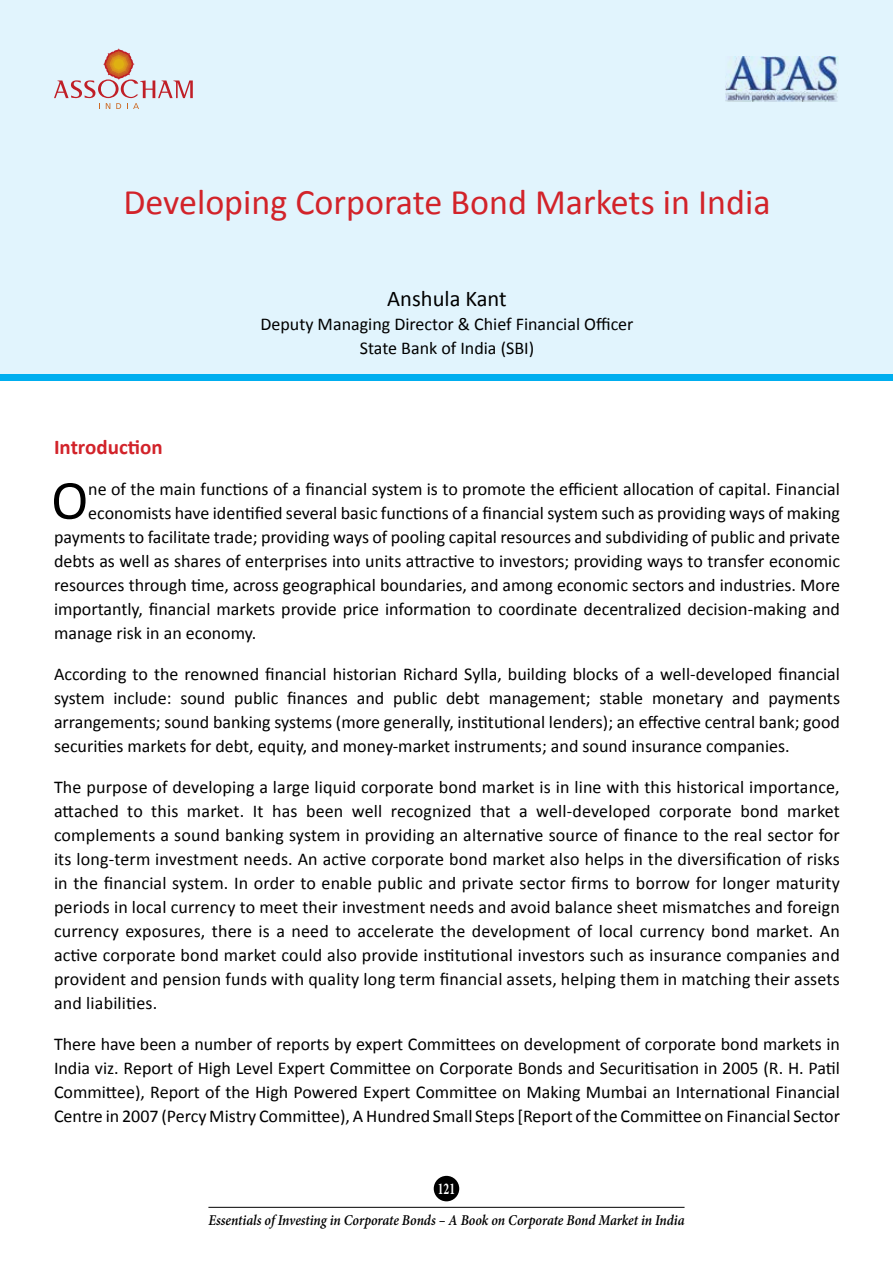
<style>
.page{position:relative;width:893px;height:1263px;background:#fff}
.page>*{position:absolute;margin:0;border:0;box-sizing:border-box;transform-origin:0 0}
.t1{font:55.8px "Calibri";color:#000}
.t2{font:36px "Calibri";color:#d2232a}
.t3{font:22.5px "Calibri";color:#000}
.t4{font:700 21px "Calibri";color:#d2232a}
.t5{font:18px/24px "Calibri";color:#000;text-align:justify}
.t6{font:700 16.5px "Minion Pro";color:#fff;scale:.7 1}
.t7{font:italic 600 15px "Minion Pro";letter-spacing:-.005em;color:#000;scale:.9 1}
</style>
<div class="page">
<div style="left:434px;top:1176px;width:25px;height:25px;background:#000;border-radius:50%"></div>
<hr style="left:208px;top:1207px;width:476px;height:1px;background:#000">
<div style="left:0;top:0;width:893px;height:374px;background:#e1f4fd"></div>
<div style="left:0;top:374px;width:893px;height:7px;background:#00aeef"></div>
<h2 class="t2" style="left:123px;top:179px;width:649px">Developing Corporate Bond Markets in India</h2>
<p class="t3" style="left:387px;top:284px;width:121px">Anshula Kant</p>
<p class="t5" style="left:260px;top:312px;width:375px;text-align:center">Deputy Managing Director &amp; Chief Financial Officer<br>State Bank of India (SBI)</p>
<p class="t4" style="left:54px;top:433px;width:110px">Introduction</p>
<h1 class="t1" style="left:51px;top:465px;width:38px">O</h1>
<p class="t5" style="left:88px;top:477px;width:753px">ne of the main functions of a financial system is to promote the efficient allocation of capital. Financial</p>
<p class="t5" style="left:88px;top:501px;width:753px">economists have identified several basic functions of a financial system such as providing ways of making</p>
<p class="t5" style="left:54px;top:525px;width:787px">payments to facilitate trade; providing ways of pooling capital resources and subdividing of public and private</p>
<p class="t5" style="left:54px;top:549px;width:787px">debts as well as shares of enterprises into units attractive to investors; providing ways to transfer economic</p>
<p class="t5" style="left:54px;top:573px;width:787px">resources through time, across geographical boundaries, and among economic sectors and industries. More</p>
<p class="t5" style="left:54px;top:597px;width:787px">importantly, financial markets provide price information to coordinate decentralized decision-making and</p>
<p class="t5" style="left:54px;top:621px;width:204px">manage risk in an economy.</p>
<p class="t5" style="left:54px;top:662px;width:787px">According to the renowned financial historian Richard Sylla, building blocks of a well-developed financial system include: sound public finances and public debt management; stable monetary and payments arrangements; sound banking systems (more generally, institutional lenders); an effective central bank; good securities markets for debt, equity, and money-market instruments; and sound insurance companies.</p>
<p class="t5" style="left:54px;top:775px;width:787px">The purpose of developing a large liquid corporate bond market is in line with this historical importance, attached to this market. It has been well recognized that a well-developed corporate bond market complements a sound banking system in providing an alternative source of finance to the real sector for its long-term investment needs. An active corporate bond market also helps in the diversification of risks in the financial system. In order to enable public and private sector firms to borrow for longer maturity periods in local currency to meet their investment needs and avoid balance sheet mismatches and foreign currency exposures, there is a need to accelerate the development of local currency bond market. An active corporate bond market could also provide institutional investors such as insurance companies and provident and pension funds with quality long term financial assets, helping them in matching their assets and liabilities.</p>
<p class="t5" style="left:54px;top:1032px;width:787px">There have been a number of reports by expert Committees on development of corporate bond markets in India viz. Report of High Level Expert Committee on Corporate Bonds and Securitisation in 2005 (R. H. Patil Committee), Report of the High Powered Expert Committee on Making Mumbai an International Financial Centre in 2007 (Percy Mistry Committee), A Hundred Small Steps [Report of the Committee on Financial Sector</p>
<p class="t6" style="left:438px;top:1177px;width:26px">121</p>
<p class="t7" style="left:208px;top:1209px;width:530px">Essentials of Investing in Corporate Bonds – A Book on Corporate Bond Market in India</p>
</div>
